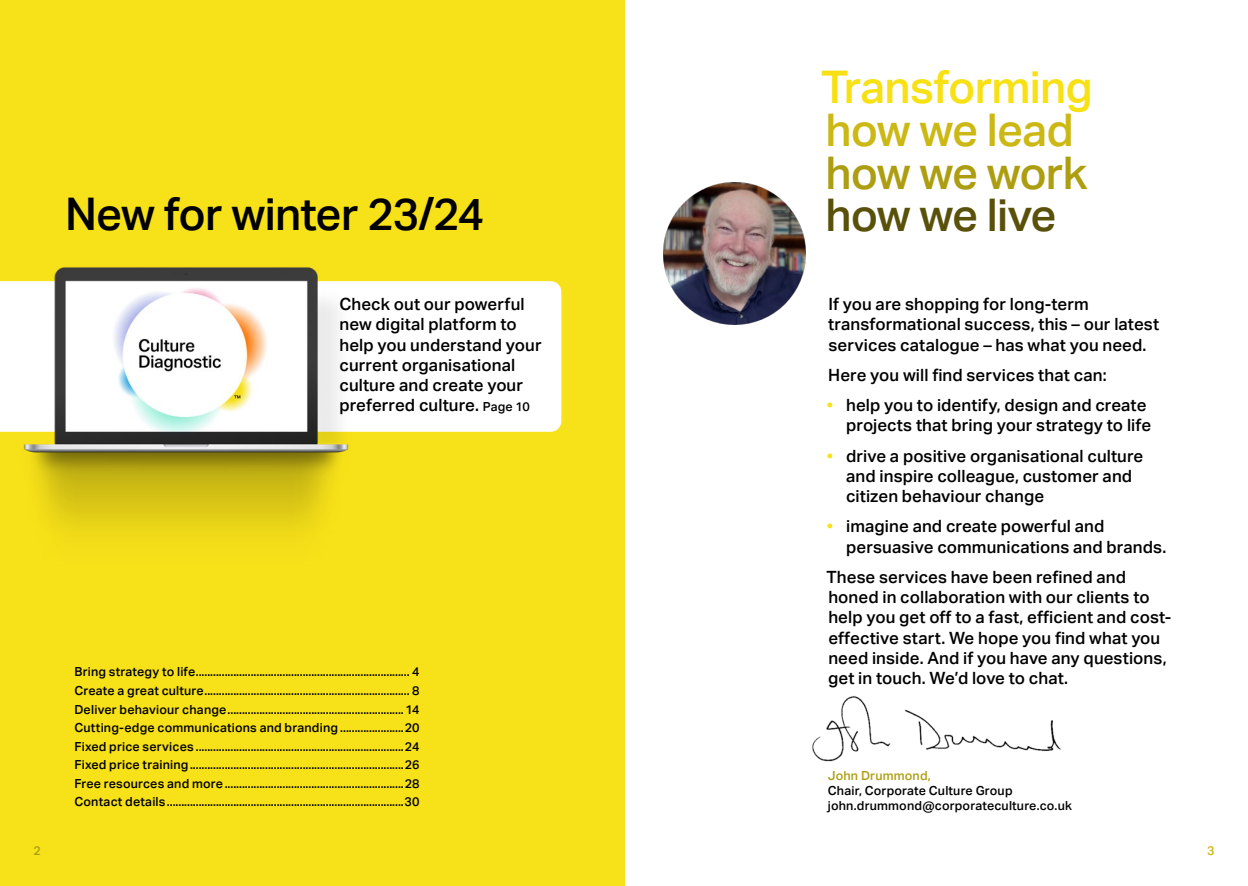
<style>
.page{position:relative;width:1248px;height:886px;background:#fff}
.page>*{position:absolute;margin:0;border:0;box-sizing:border-box;transform-origin:0 0}
.t1{font:500 45px "Aktiv Grotesk";letter-spacing:-.02em;color:#000}
.t2{font:500 45px "Aktiv Grotesk";letter-spacing:-.02em;color:#f7e014}
.t3{font:500 45px "Aktiv Grotesk";letter-spacing:-.02em;color:#ccb814}
.t4{font:500 45px "Aktiv Grotesk";letter-spacing:-.025em;color:#ad9e11}
.t5{font:500 45px "Aktiv Grotesk";letter-spacing:-.025em;color:#59510a}
.t6{font:500 16.88px/20.2px "Aktiv Grotesk";letter-spacing:.005em;color:#000}
.t7{font:500 12.5px/18.5px "Aktiv Grotesk";letter-spacing:.015em;color:#000}
.t8{font:500 12.5px "Aktiv Grotesk";letter-spacing:.015em;color:#ad9e11}
.t9{font:500 12.5px "Aktiv Grotesk";color:#ccb814}
.s1{font-size:12.5px}
.s2{color:#f7e119}
</style>
<div class="page">
<div style="left:0;top:0;width:624px;height:886px;background:#f7e119"></div>
<img style="left:812px;top:696px;width:249px;height:66px">
<img style="left:663px;top:183px;width:142px;height:142px">
<div style="left:439px;top:281px;width:122px;height:151px;background:#fff"></div>
<img style="left:0;top:267px;width:439px;height:264px">
<h1 class="t1" style="left:65px;top:188px;width:421px">New for winter 23/24</h1>
<h2 class="t6" style="left:339px;top:294px;width:204px">Check out our powerful new digital platform to help you understand your current organisational culture and create your preferred culture. <span class="s1">Page 10</span></h2>
<p class="t7" style="left:74px;top:663px;width:347px;text-align:justify">Bring strategy to life.......................................................................... 4<br>Create a great culture....................................................................... 8<br>Deliver behaviour change.............................................................14<br>Cutting-edge communications and branding ......................20<br>Fixed price services ........................................................................24<br>Fixed price training..........................................................................26<br>Free resources and more..............................................................28<br>Contact details..................................................................................30</p>
<h1 class="t2" style="left:821px;top:61px;width:273px">Transforming</h1>
<h1 class="t3" style="left:825px;top:104px;width:250px">how we lead</h1>
<h1 class="t4" style="left:825px;top:147px;width:263px">how we work</h1>
<h1 class="t5" style="left:825px;top:189px;width:233px">how we live</h1>
<h2 class="t6" style="left:828px;top:294px;width:332px">If you are shopping for long-term transformational success, this – our latest services catalogue – has what you need.</h2>
<h2 class="t6" style="left:828px;top:365px;width:280px">Here you will find services that can:</h2>
<h2 class="t6" style="left:826px;top:395px;width:326px;text-align:right"><span class="s2">•</span> help you to identify, design and create projects that bring your strategy to life</h2>
<h2 class="t6" style="left:846px;top:446px;width:299px;text-indent:-19px"><span class="s2">•</span> drive a positive organisational culture and inspire colleague, customer and citizen behaviour change</h2>
<h2 class="t6" style="left:846px;top:516px;width:322px;text-indent:-19px"><span class="s2">•</span> imagine and create powerful and persuasive communications and brands.</h2>
<p class="t6" style="left:826px;top:567px;width:346px">These services have been refined and honed in collaboration with our clients to help you get off to a fast, efficient and cost&shy;effective start. We hope you find what you need inside. And if you have any questions, get in touch. We’d love to chat.</p>
<p class="t8" style="left:827px;top:768px;width:104px">John Drummond,</p>
<p class="t7" style="left:827px;top:783px;width:246px;line-height:15px">Chair, Corporate Culture Group john.drummond@corporateculture.co.uk</p>
<p class="t8" style="left:34px;top:843px;width:9px">2</p>
<p class="t9" style="left:1206px;top:843px;width:9px">3</p>
</div>
